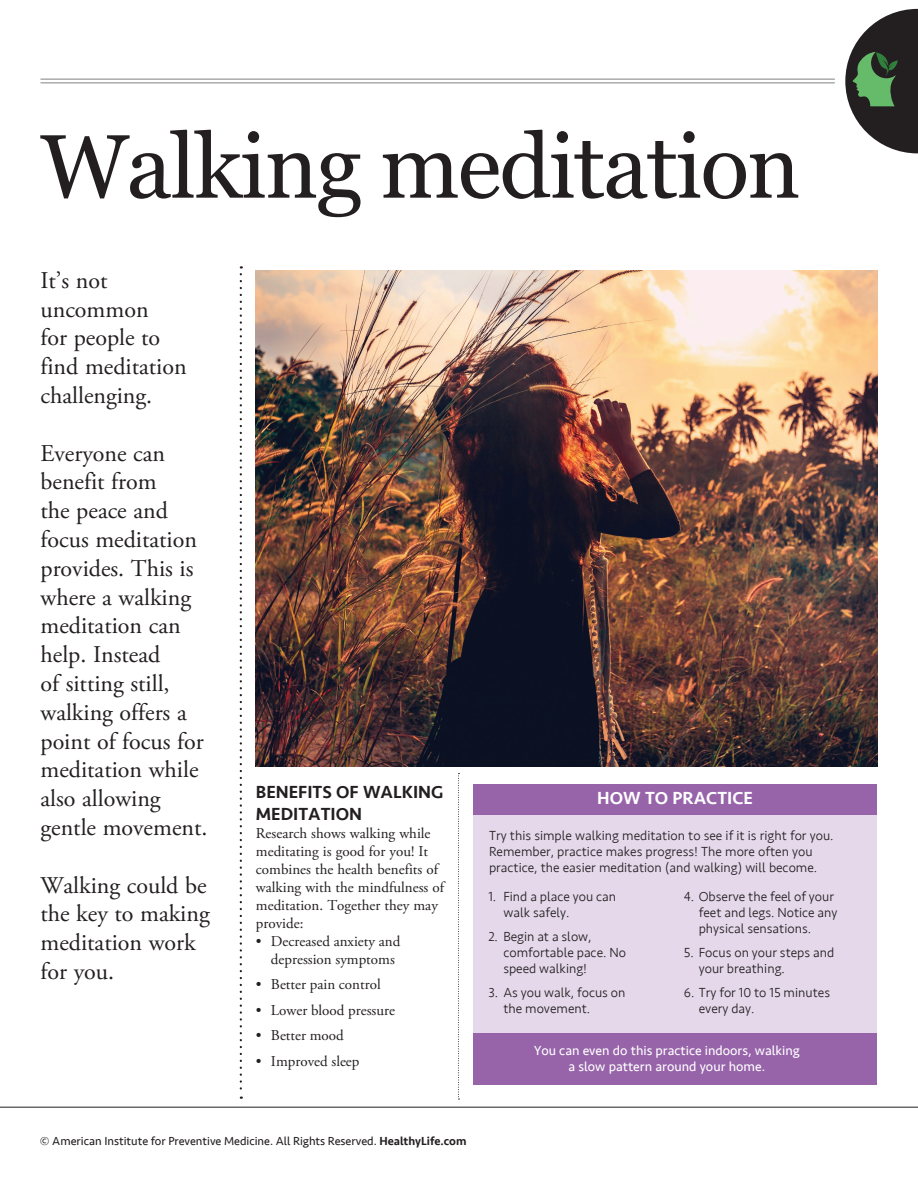
<style>
.page{position:relative;width:918px;height:1188px;background:#fff}
.page>*{position:absolute;margin:0;border:0;box-sizing:border-box;transform-origin:0 0}
.Heading_Main{font:90px "Georgia";letter-spacing:-.02em;color:#231f20}
.Body_IntroParagraph{font:24px/28.8px "Adobe Garamond Pro";color:#231f20}
.Body_SubHead{font:500 18px/21.6px "Seravek";color:#231f20}
.Body_SubHead-2{font:500 18px "Seravek";color:#fff}
.Body_Text{font:15px/18px "Adobe Garamond Pro";color:#231f20}
.Body_Bullet{font:15px/18px "Adobe Garamond Pro";color:#231f20}
.Body_Bullet-2{font:300 13.5px/16.2px "Seravek";color:#231f20}
.Body_Text-2{font:300 13.5px/16.2px "Seravek";color:#231f20}
.Body_Text-3{font:13.5px/16.2px "Seravek";color:#fff;text-align:center}
.t1{font:12px "Seravek";color:#231f20}
.s1{font-weight:500}
</style>
<div class="page">
<img style="left:256px;top:270px;width:622px;height:497px">
<div style="left:474px;top:813px;width:403px;height:229px;background:#e4d8ea"></div>
<div style="left:474px;top:1033px;width:403px;height:52px;background:#9764aa"></div>
<div style="left:474px;top:784px;width:403px;height:31px;background:#9764aa"></div>
<svg style="left:458px;top:773px;width:1px;height:327px"></svg>
<svg style="left:240px;top:266px;width:2px;height:833px"></svg>
<hr style="left:0;top:1107px;width:918px;height:1px;background:#231f20">
<hr style="left:40px;top:79px;width:795px;height:1px;background:#808285">
<hr style="left:40px;top:82px;width:795px;height:1px;background:#808285">
<svg style="left:845px;top:9px;width:73px;height:144px"></svg>
<p class="Heading_Main" style="left:40px;top:101px;width:761px">Walking meditation</p>
<p class="Body_IntroParagraph" style="left:40px;top:267px;width:148px">It’s not uncommon<br>for people to find meditation challenging.</p>
<p class="Body_IntroParagraph" style="left:40px;top:440px;width:168px">Everyone can benefit from<br>the peace and focus meditation provides. This is where a walking meditation can help. Instead<br>of sitting still, walking offers a point of focus for meditation while also allowing gentle movement.</p>
<p class="Body_IntroParagraph" style="left:40px;top:872px;width:171px">Walking could be the key to making meditation work for you.</p>
<p class="Body_SubHead" style="left:256px;top:781px;width:189px">BENEFITS OF WALKING<br>MEDITATION</p>
<p class="Body_Text" style="left:256px;top:824px;width:190px">Research shows walking while meditating is good for you! It combines the health benefits of walking with the mindfulness of meditation. Together they may provide:</p>
<p class="Body_Bullet" style="left:271px;top:932px;width:131px;text-indent:-15px">• Decreased anxiety and depression symptoms</p>
<p class="Body_Bullet" style="left:256px;top:976px;width:126px">• Better pain control</p>
<p class="Body_Bullet" style="left:256px;top:1002px;width:141px">• Lower blood pressure</p>
<p class="Body_Bullet" style="left:256px;top:1027px;width:89px">• Better mood</p>
<p class="Body_Bullet" style="left:256px;top:1053px;width:105px">• Improved sleep</p>
<p class="Body_SubHead-2" style="left:597px;top:787px;width:157px">HOW TO PRACTICE</p>
<p class="Body_Text-2" style="left:489px;top:827px;width:346px">Try this simple walking meditation to see if it is right for you.<br>Remember, practice makes progress! The more often you practice, the easier meditation (and walking) will become.</p>
<p class="Body_Bullet-2" style="left:699px;top:888px;width:140px;text-indent:-15px">4. Observe the feel of your feet and legs. Notice any physical sensations.</p>
<p class="Body_Bullet-2" style="left:699px;top:944px;width:137px;text-indent:-15px">5. Focus on your steps and your breathing.</p>
<p class="Body_Bullet-2" style="left:699px;top:984px;width:133px;text-indent:-15px">6. Try for 10 to 15 minutes every day.</p>
<p class="Body_Bullet-2" style="left:503px;top:888px;width:114px;text-indent:-15px">1. Find a place you can walk safely.</p>
<p class="Body_Bullet-2" style="left:503px;top:928px;width:124px;text-indent:-15px">2. Begin at a slow, comfortable pace. No speed walking!</p>
<p class="Body_Bullet-2" style="left:503px;top:984px;width:124px;text-indent:-15px">3. As you walk, focus on the movement.</p>
<p class="Body_Text-3" style="left:534px;top:1043px;width:267px">You can even do this practice indoors, walking a slow pattern around your home.</p>
<p class="t1" style="left:40px;top:1132px;width:428px">© American Institute for Preventive Medicine. All Rights Reserved. <span class="s1">HealthyLife.com</span></p>
</div>
